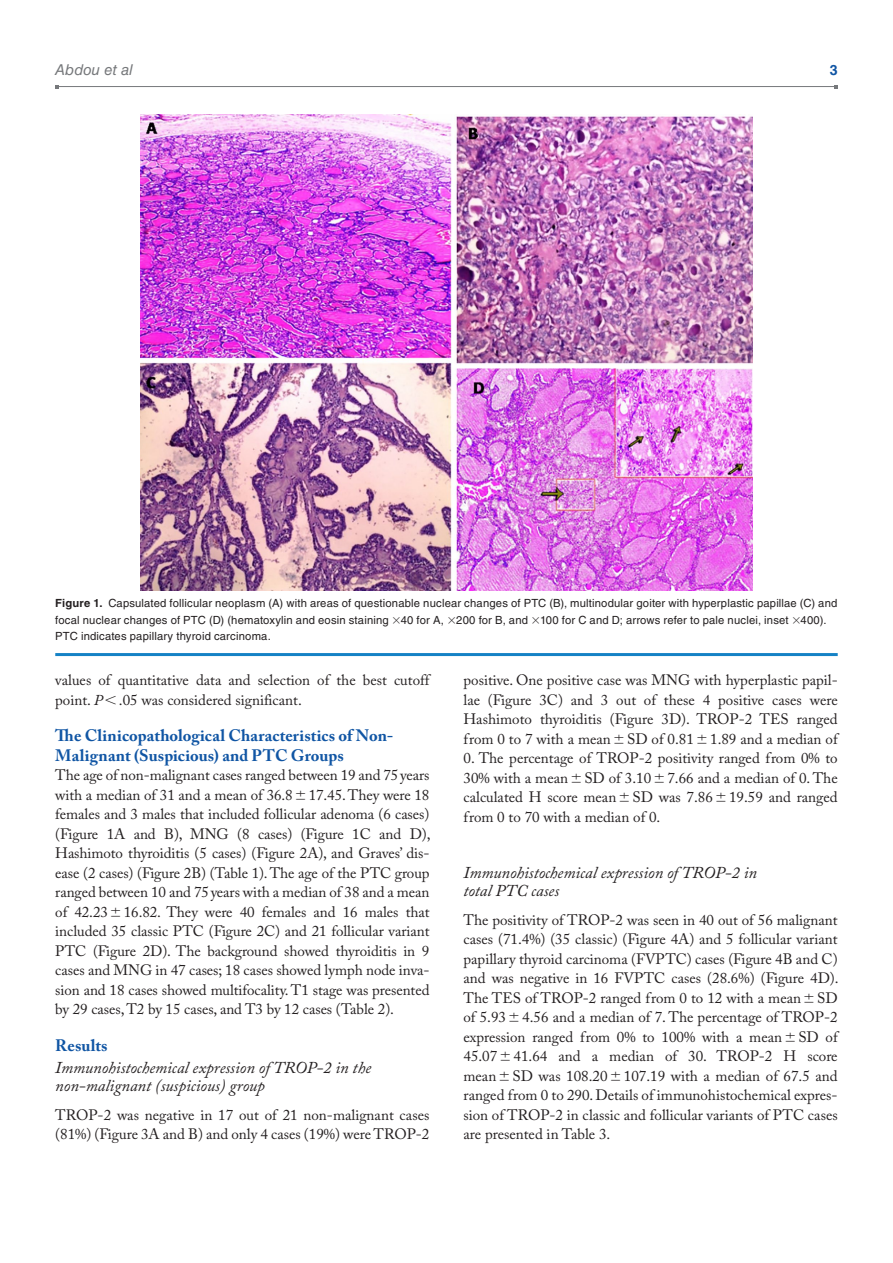
<style>
.page{position:relative;width:893px;height:1263px;background:#fff}
.page>*{position:absolute;margin:0;border:0;box-sizing:border-box;transform-origin:0 0}
.t1{font:italic 16.5px/18px "Adobe Caslon Pro";color:#231f20}
.t2{font:700 16.5px/19.5px "Adobe Caslon Pro";letter-spacing:.005em;color:#1055a4}
.t3{font:15px/19.5px "Adobe Caslon Pro";color:#231f20;text-align:justify}
.t4{font:italic 15px "Helvetica LT Std";color:#76787b}
.t5{font:700 14.25px "Helvetica LT Std";color:#1055a4}
.t6{font:11.25px/16.5px "Helvetica LT Std";letter-spacing:.015em;color:#231f20}
.s1{font-weight:700}
.s2{font-style:italic}
</style>
<div class="page">
<hr style="left:57px;top:86px;width:779px;height:1px;background:#76787b">
<hr style="left:55px;top:653px;width:783px;height:3px;background:#1582c5">
<img style="left:140px;top:115px;width:612px;height:476px">
<p class="t4" style="left:55px;top:61px;width:79px">Abdou et al</p>
<p class="t5" style="left:830px;top:61px;width:9px">3</p>
<p class="t6" style="left:55px;top:595px;width:784px"><span class="s1">Figure 1.</span> Capsulated follicular neoplasm (A) with areas of questionable nuclear changes of PTC (B), multinodular goiter with hyperplastic papillae (C) and focal nuclear changes of PTC (D) (hematoxylin and eosin staining 40 for A, 200 for B, and 100 for C and D; arrows refer to pale nuclei, inset 400).<br>PTC indicates papillary thyroid carcinoma.</p>
<p class="t3" style="left:55px;top:670px;width:376px">values of quantitative data and selection of the best cutoff point. <span class="s2">P</span> .05 was considered significant.</p>
<p class="t2" style="left:55px;top:726px;width:340px">The Clinicopathological Characteristics of Non-<br>Malignant (Suspicious) and PTC Groups</p>
<p class="t3" style="left:55px;top:765px;width:377px">The age of non-malignant cases ranged between 19 and 75years with a median of 31 and a mean of 36.8 17.45. They were 18 females and 3 males that included follicular adenoma (6 cases) (Figure 1A and B), MNG (8 cases) (Figure 1C and D), Hashimoto thyroiditis (5 cases) (Figure 2A), and Graves’ dis&shy;ease (2 cases) (Figure 2B) (Table 1). The age of the PTC group ranged between 10 and 75years with a median of 38 and a mean of 42.23 16.82. They were 40 females and 16 males that included 35 classic PTC (Figure 2C) and 21 follicular variant PTC (Figure 2D). The background showed thyroiditis in 9 cases and MNG in 47 cases; 18 cases showed lymph node inva&shy;sion and 18 cases showed multifocality. T1 stage was presented by 29 cases, T2 by 15 cases, and T3 by 12 cases (Table 2).</p>
<p class="t2" style="left:55px;top:1035px;width:54px">Results</p>
<p class="t1" style="left:55px;top:1059px;width:317px">Immunohistochemical expression of TROP-2 in the non-malignant (suspicious) group</p>
<p class="t3" style="left:55px;top:1105px;width:376px">TROP-2 was negative in 17 out of 21 non-malignant cases (81%) (Figure 3A and B) and only 4 cases (19%) were TROP-2</p>
<p class="t3" style="left:463px;top:670px;width:376px">positive. One positive case was MNG with hyperplastic papil&shy;lae (Figure 3C) and 3 out of these 4 positive cases were Hashimoto thyroiditis (Figure 3D). TROP-2 TES ranged from 0 to 7 with a mean SD of 0.81 1.89 and a median of</p>
<p class="t3" style="left:463px;top:748px;width:376px">0. The percentage of TROP-2 positivity ranged from 0% to 30% with a mean SD of 3.10 7.66 and a median of 0. The calculated H score mean SD was 7.86 19.59 and ranged from 0 to 70 with a median of 0.</p>
<p class="t1" style="left:463px;top:863px;width:295px">Immunohistochemical expression of TROP-2 in total PTC cases</p>
<p class="t3" style="left:463px;top:910px;width:377px">The positivity of TROP-2 was seen in 40 out of 56 malignant cases (71.4%) (35 classic) (Figure 4A) and 5 follicular variant papillary thyroid carcinoma (FVPTC) cases (Figure 4B and C) and was negative in 16 FVPTC cases (28.6%) (Figure 4D).<br>The TES of TROP-2 ranged from 0 to 12 with a mean SD of 5.93 4.56 and a median of 7. The percentage of TROP-2 expression ranged from 0% to 100% with a mean SD of 45.07 41.64 and a median of 30. TROP-2 H score mean SD was 108.20 107.19 with a median of 67.5 and ranged from 0 to 290. Details of immunohistochemical expres&shy;sion of TROP-2 in classic and follicular variants of PTC cases are presented in Table 3.</p>
</div>
